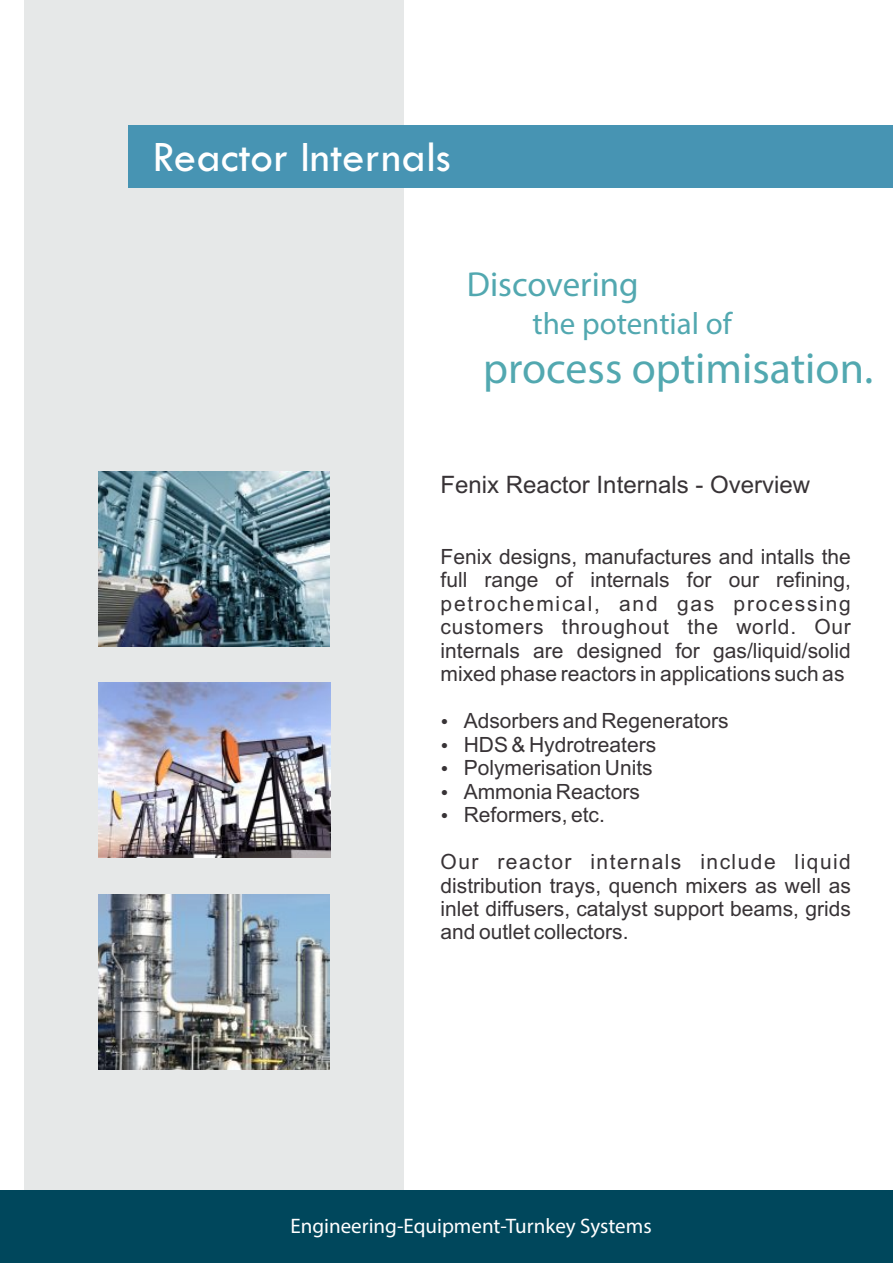
<style>
.page{position:relative;width:893px;height:1263px;background:#fff}
.page>*{position:absolute;margin:0;border:0;box-sizing:border-box;transform-origin:0 0}
.t1{font:45px "Tw Cen";color:#fff}
.t2{font:43.95px "Myriad Pro";color:#52a8b0}
.t3{font:34.8px "Myriad Pro";color:#52a8b0}
.t4{font:31.05px "Myriad Pro";color:#52a8b0}
.t5{font:24px "Arial";color:#383336}
.t6{font:21px/23.4px "Arial";color:#383336;text-align:justify}
.t7{font:21px "Myriad Pro";color:#fff}
</style>
<div class="page">
<div style="left:24px;top:0;width:380px;height:1263px;background:#e6e8e8"></div>
<div style="left:129px;top:125px;width:764px;height:63px;background:#4794b3"></div>
<div style="left:0;top:1190px;width:893px;height:73px;background:#00475c"></div>
<img style="left:99px;top:471px;width:231px;height:175px">
<img style="left:99px;top:894px;width:231px;height:175px">
<img style="left:99px;top:682px;width:231px;height:176px">
<h1 class="t1" style="left:153px;top:140px;width:300px">Reactor Internals</h1>
<h3 class="t3" style="left:467px;top:269px;width:173px">Discovering</h3>
<h3 class="t4" style="left:532px;top:310px;width:201px">the potential of</h3>
<h2 class="t2" style="left:483px;top:350px;width:391px">process optimisation.</h2>
<p class="t5" style="left:441px;top:475px;width:371px">Fenix Reactor Internals - Overview</p>
<p class="t6" style="left:441px;top:547px;width:412px">Fenix designs, manufactures and intalls the full range of internals for our refining, petrochemical, and gas processing customers throughout the world. Our internals are designed for gas/liquid/solid mixed phase reactors in applications such as</p>
<p class="t6" style="left:464px;top:711px;width:266px;text-align:left">Adsorbers and Regenerators<br>HDS &amp; Hydrotreaters<br>Polymerisation Units<br>Ammonia Reactors<br>Reformers, etc.</p>
<p class="t6" style="left:441px;top:852px;width:412px">Our reactor internals include liquid distribution trays, quench mixers as well as inlet diffusers, catalyst support beams, grids and outlet collectors.</p>
<p class="t7" style="left:291px;top:1217px;width:363px">Engineering-Equipment-Turnkey Systems</p>
</div>
